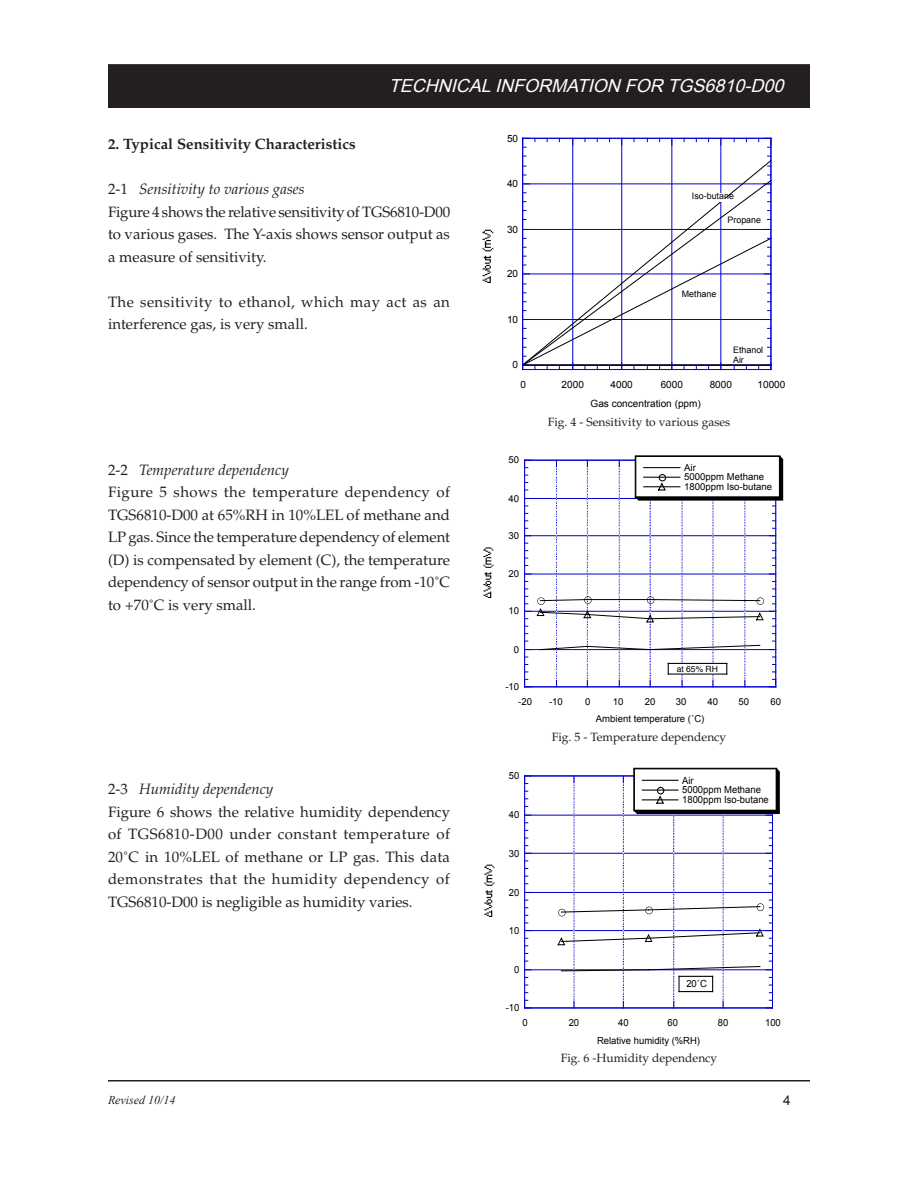
<style>
.page{position:relative;width:918px;height:1188px;background:#fff}
.page>*{position:absolute;margin:0;border:0;box-sizing:border-box;transform-origin:0 0}
.t1{font:italic 18px "Arial";color:#fff}
.Default{font:15px/22.5px "Palatino LT Std";color:#231f20;text-align:justify}
.Default-2{font:italic 15px "Palatino LT Std";color:#231f20}
.Default-3{font:15px/22.5px "Palatino LT Std";letter-spacing:.025em;color:#231f20}
.Default-4{font:700 15px "Palatino LT Std";color:#231f20}
.t2{font:13.5px "Arial";color:#231f20}
.Body_text{font:12px "Palatino LT Std";color:#231f20}
.t3{font:italic 12px "Times New Roman";color:#231f20}
.t4{font:10.05px "Arial";color:#000}
.t5{font:9.75px/9.8px "Arial";color:#000;scale:.96 1}
.t6{font:9.6px/9.6px "Arial";color:#000}
.t7{font:8.85px/10.1px "Arial";color:#000}
.t8{font:8.55px "Helvetica";color:#000}
.s1{font-style:normal}
</style>
<div class="page">
<hr style="left:108px;top:1080px;width:702px;height:2px;background:#231f20">
<div style="left:109px;top:65px;width:700px;height:42px;background:#231f20"></div>
<div style="left:108px;top:64px;width:702px;height:44px;border:2px solid #231f20"></div>
<hr style="left:572px;top:138px;width:1px;height:232px;background:#0000d4">
<hr style="left:621px;top:138px;width:1px;height:232px;background:#0000d4">
<hr style="left:672px;top:138px;width:1px;height:232px;background:#0000d4">
<hr style="left:721px;top:138px;width:1px;height:232px;background:#0000d4">
<svg style="left:523px;top:160px;width:248px;height:78px"></svg>
<svg style="left:523px;top:238px;width:248px;height:131px"></svg>
<svg style="left:758px;top:363px;width:13px;height:6px"></svg>
<svg style="left:523px;top:139px;width:4px;height:9px"></svg>
<svg style="left:758px;top:139px;width:13px;height:9px"></svg>
<hr style="left:522px;top:138px;width:1px;height:232px;background:#0000d4">
<hr style="left:771px;top:138px;width:1px;height:232px;background:#0000d4">
<hr style="left:523px;top:369px;width:248px;height:1px;background:#0000d4">
<hr style="left:523px;top:138px;width:248px;height:1px;background:#0000d4">
<img style="left:482px;top:229px;width:12px;height:54px">
<div style="left:689px;top:193px;width:36px;height:9px;background:#fff"></div>
<hr style="left:525px;top:649px;width:251px;height:1px;background:#0000d4">
<hr style="left:525px;top:611px;width:251px;height:1px;background:#0000d4">
<hr style="left:525px;top:574px;width:251px;height:1px;background:#0000d4">
<hr style="left:525px;top:535px;width:251px;height:1px;background:#0000d4">
<hr style="left:525px;top:498px;width:251px;height:1px;background:#0000d4">
<hr style="left:556px;top:460px;width:1px;height:227px;background:#bfbfbf">
<hr style="left:587px;top:460px;width:1px;height:227px;background:#bfbfbf">
<hr style="left:619px;top:460px;width:1px;height:227px;background:#bfbfbf">
<hr style="left:650px;top:460px;width:1px;height:227px;background:#bfbfbf">
<hr style="left:682px;top:460px;width:1px;height:227px;background:#bfbfbf">
<hr style="left:713px;top:460px;width:1px;height:227px;background:#bfbfbf">
<hr style="left:745px;top:460px;width:1px;height:227px;background:#bfbfbf">
<svg style="left:540px;top:645px;width:220px;height:5px"></svg>
<svg style="left:524px;top:679px;width:7px;height:9px"></svg>
<hr style="left:524px;top:460px;width:1px;height:227px;background:#0000d4">
<hr style="left:775px;top:460px;width:1px;height:227px;background:#0000d4">
<hr style="left:525px;top:687px;width:251px;height:1px;background:#0000d4">
<hr style="left:525px;top:460px;width:251px;height:1px;background:#0000d4">
<svg style="left:537px;top:596px;width:227px;height:27px"></svg>
<svg style="left:635px;top:456px;width:148px;height:45px"></svg>
<img style="left:483px;top:547px;width:11px;height:50px">
<div style="left:668px;top:663px;width:59px;height:11px;background:#fff"></div>
<hr style="left:668px;top:674px;width:59px;height:1px;background:#000">
<hr style="left:668px;top:663px;width:59px;height:1px;background:#000">
<hr style="left:525px;top:970px;width:247px;height:1px;background:#0000d4">
<hr style="left:525px;top:930px;width:247px;height:1px;background:#0000d4">
<hr style="left:525px;top:892px;width:247px;height:1px;background:#0000d4">
<hr style="left:525px;top:853px;width:247px;height:1px;background:#0000d4">
<hr style="left:525px;top:815px;width:247px;height:1px;background:#0000d4">
<hr style="left:574px;top:776px;width:1px;height:232px;background:#bfbfbf">
<hr style="left:623px;top:776px;width:1px;height:232px;background:#bfbfbf">
<hr style="left:674px;top:776px;width:1px;height:232px;background:#bfbfbf">
<hr style="left:723px;top:776px;width:1px;height:232px;background:#bfbfbf">
<svg style="left:524px;top:1000px;width:7px;height:9px"></svg>
<hr style="left:524px;top:776px;width:1px;height:232px;background:#0000d4">
<hr style="left:772px;top:776px;width:1px;height:232px;background:#0000d4">
<hr style="left:525px;top:1008px;width:247px;height:1px;background:#0000d4">
<hr style="left:525px;top:776px;width:247px;height:1px;background:#0000d4">
<svg style="left:558px;top:903px;width:206px;height:13px"></svg>
<svg style="left:558px;top:928px;width:214px;height:17px"></svg>
<svg style="left:634px;top:768px;width:146px;height:48px"></svg>
<img style="left:484px;top:864px;width:11px;height:52px">
<svg style="left:561px;top:966px;width:199px;height:26px"></svg>
<hr style="left:679px;top:976px;width:34px;height:1px;background:#000">
<p class="t1" style="left:389px;top:74px;width:402px">TECHNICALINFORMATION FOR TGS6810-D00</p>
<p class="Default-4" style="left:108px;top:135px;width:249px">2. Typical Sensitivity Characteristics</p>
<p class="Default-2" style="left:108px;top:180px;width:198px"><span class="s1">2-1</span> Sensitivity to various gases</p>
<p class="Default" style="left:108px;top:201px;width:344px">Figure 4 shows the relative sensitivity of TGS6810-D00 to various gases. The Y-axis shows sensor output as a measure of sensitivity.</p>
<p class="Default-3" style="left:108px;top:291px;width:344px">The sensitivity to ethanol, which may act as an interference gas, is very small.</p>
<p class="Default-2" style="left:108px;top:461px;width:182px"><span class="s1">2-2</span> Temperature dependency</p>
<p class="Default" style="left:108px;top:481px;width:344px">Figure 5 shows the temperature dependency of TGS6810-D00 at 65%RH in 10%LEL of methane and LP gas. Since the temperature dependency of element (D) is compensated by element (C), the temperature dependency of sensor output in the range from -10˚C to +70˚C is very small.</p>
<p class="Default-2" style="left:108px;top:780px;width:167px"><span class="s1">2-3</span> Humidity dependency</p>
<p class="Default" style="left:108px;top:801px;width:344px">Figure 6 shows the relative humidity dependency of TGS6810-D00 under constant temperature of 20˚C in 10%LEL of methane or LP gas. This data demonstrates that the humidity dependency of TGS6810-D00 is negligible as humidity varies.</p>
<p class="t4" style="left:507px;top:132px;width:13px">50</p>
<p class="t4" style="left:507px;top:177px;width:13px">40</p>
<p class="t4" style="left:507px;top:223px;width:13px">30</p>
<p class="t4" style="left:507px;top:267px;width:13px">20</p>
<p class="t4" style="left:507px;top:313px;width:13px">10</p>
<p class="t4" style="left:513px;top:358px;width:7px">0</p>
<p class="t7" style="left:692px;top:191px;width:44px">Iso-butane</p>
<p class="t7" style="left:728px;top:215px;width:35px">Propane</p>
<p class="t7" style="left:682px;top:289px;width:36px">Methane</p>
<p class="t7" style="left:733px;top:345px;width:32px">Ethanol<br>Air</p>
<p class="t4" style="left:520px;top:378px;width:7px">0</p>
<p class="t4" style="left:562px;top:378px;width:24px">2000</p>
<p class="t4" style="left:611px;top:378px;width:24px">4000</p>
<p class="t4" style="left:661px;top:378px;width:24px">6000</p>
<p class="t4" style="left:710px;top:378px;width:24px">8000</p>
<p class="t4" style="left:758px;top:378px;width:29px">10000</p>
<p class="t4" style="left:591px;top:397px;width:112px">Gas concentration (ppm)</p>
<p class="t6" style="left:509px;top:455px;width:12px">50</p>
<p class="t6" style="left:509px;top:494px;width:12px">40</p>
<p class="t6" style="left:509px;top:531px;width:12px">30</p>
<p class="t6" style="left:509px;top:569px;width:12px">20</p>
<p class="t6" style="left:509px;top:606px;width:12px">10</p>
<p class="t6" style="left:514px;top:645px;width:7px">0</p>
<p class="t6" style="left:505px;top:682px;width:15px">-10</p>
<p class="Body_text" style="left:548px;top:415px;width:184px">Fig. 4 - Sensitivity to various gases</p>
<p class="t6" style="left:684px;top:463px;width:89px">Air<br>5000ppm Methane<br>1800ppm Iso-butane</p>
<p class="t8" style="left:677px;top:662px;width:43px">at 65% RH</p>
<p class="t6" style="left:518px;top:697px;width:15px">-20</p>
<p class="t6" style="left:549px;top:697px;width:15px">-10</p>
<p class="t6" style="left:585px;top:697px;width:7px">0</p>
<p class="t6" style="left:613px;top:697px;width:12px">10</p>
<p class="t6" style="left:645px;top:697px;width:12px">20</p>
<p class="t6" style="left:676px;top:697px;width:12px">30</p>
<p class="t6" style="left:708px;top:697px;width:12px">40</p>
<p class="t6" style="left:738px;top:697px;width:12px">50</p>
<p class="t6" style="left:770px;top:697px;width:12px">60</p>
<p class="t6" style="left:596px;top:714px;width:110px">Ambient temperature (˚C)</p>
<p class="t5" style="left:509px;top:771px;width:12px">50</p>
<p class="t5" style="left:509px;top:810px;width:12px">40</p>
<p class="t5" style="left:509px;top:848px;width:12px">30</p>
<p class="t5" style="left:509px;top:888px;width:12px">20</p>
<p class="t5" style="left:509px;top:926px;width:12px">10</p>
<p class="t5" style="left:514px;top:965px;width:7px">0</p>
<p class="t5" style="left:506px;top:1003px;width:16px">-10</p>
<p class="Body_text" style="left:552px;top:730px;width:176px">Fig. 5 - Temperature dependency</p>
<p class="t5" style="left:682px;top:775px;width:92px">Air<br>5000ppm Methane<br>1800ppm Iso-butane</p>
<p class="t5" style="left:686px;top:979px;width:23px">20˚C</p>
<p class="t5" style="left:523px;top:1018px;width:7px">0</p>
<p class="t5" style="left:569px;top:1018px;width:12px">20</p>
<p class="t5" style="left:618px;top:1018px;width:12px">40</p>
<p class="t5" style="left:667px;top:1018px;width:12px">60</p>
<p class="t5" style="left:718px;top:1018px;width:12px">80</p>
<p class="t5" style="left:765px;top:1018px;width:18px">100</p>
<p class="t5" style="left:597px;top:1036px;width:109px">Relative humidity (%RH)</p>
<p class="Body_text" style="left:561px;top:1051px;width:158px">Fig. 6 -Humidity dependency</p>
<p class="t3" style="left:108px;top:1091px;width:69px">Revised 10/14</p>
<p class="t2" style="left:783px;top:1091px;width:9px">4</p>
</div>
